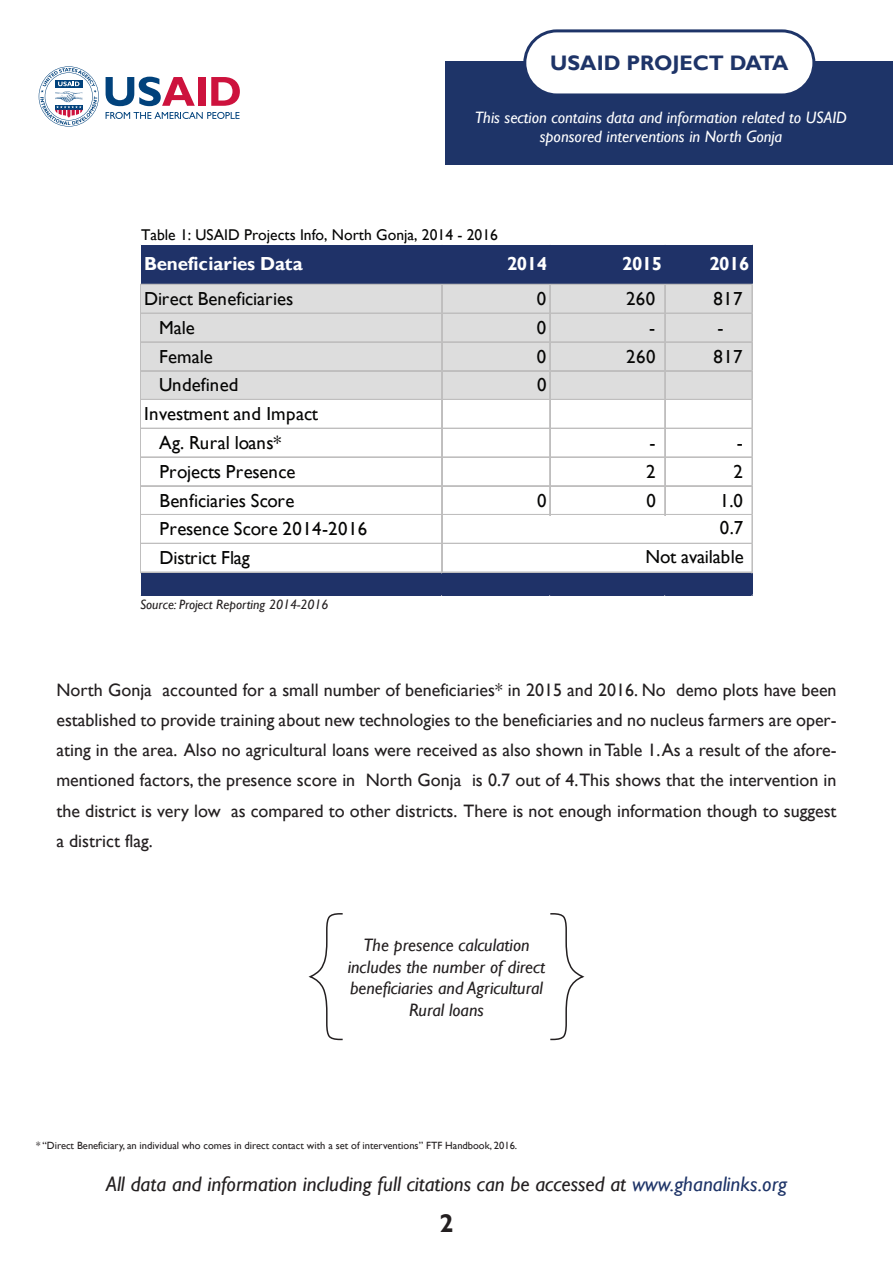
<style>
.page{position:relative;width:893px;height:1263px;background:#fff}
.page>*{position:absolute;margin:0;border:0;box-sizing:border-box;transform-origin:0 0}
.t1{font:700 25.5px "Gill Sans";color:#231f20}
.t2{font:italic 21px "Gill Sans";color:#231f20}
.t3{font:700 21px "Gill Sans";color:#1e3468}
.t4{font:18.9px/28.8px "Gill Sans";letter-spacing:-.005em;color:#050504}
.t5{font:700 18.9px "Gill Sans";letter-spacing:-.02em;color:#fff}
.t6{font:18px/30px "Gill Sans";color:#231f20;text-align:justify}
.t7{font:italic 18px/21.6px "Gill Sans";color:#231f20;text-align:center}
.t8{font:italic 16.5px/19.8px "Gill Sans";color:#fff;text-align:center}
.t9{font:15.6px "Gill Sans";color:#050504}
.t10{font:italic 13.5px "Gill Sans";color:#231f20}
.t11{font:10.5px "Gill Sans";color:#231f20}
.s1{color:#1e3468}
</style>
<div class="page">
<svg style="left:106px;top:112px;width:134px;height:7px"></svg>
<svg style="left:106px;top:77px;width:89px;height:29px"></svg>
<div style="left:198px;top:77px;width:7px;height:29px;background:#cd123d"></div>
<svg style="left:211px;top:77px;width:29px;height:29px"></svg>
<svg style="left:39px;top:66px;width:60px;height:61px"></svg>
<div style="left:446px;top:62px;width:447px;height:103px;background:#1e3468"></div>
<div style="left:525px;top:31px;width:289px;height:64px;background:#fff;border-radius:32px"></div>
<div style="left:523px;top:29px;width:292px;height:67px;border:3px solid #1e3468;border-radius:32px"></div>
<svg style="left:550px;top:913px;width:35px;height:128px"></svg>
<svg style="left:308px;top:913px;width:35px;height:128px"></svg>
<div style="left:141px;top:245px;width:612px;height:40px;background:#1f3268"></div>
<div style="left:141px;top:284px;width:612px;height:116px;background:#ddd"></div>
<div style="left:141px;top:572px;width:612px;height:24px;background:#1f3268"></div>
<hr style="left:141px;top:284px;width:612px;height:1px;background:#bfbebe">
<hr style="left:141px;top:313px;width:612px;height:1px;background:#bfbebe">
<hr style="left:141px;top:341px;width:612px;height:1px;background:#bfbebe">
<hr style="left:141px;top:342px;width:612px;height:1px;background:#bfbebe">
<hr style="left:141px;top:370px;width:612px;height:1px;background:#bfbebe">
<hr style="left:141px;top:371px;width:612px;height:1px;background:#bfbebe">
<hr style="left:141px;top:399px;width:612px;height:1px;background:#bfbebe">
<hr style="left:141px;top:428px;width:612px;height:1px;background:#bfbebe">
<hr style="left:141px;top:457px;width:612px;height:1px;background:#bfbebe">
<hr style="left:141px;top:485px;width:612px;height:1px;background:#bfbebe">
<hr style="left:141px;top:486px;width:612px;height:1px;background:#bfbebe">
<hr style="left:141px;top:514px;width:612px;height:1px;background:#bfbebe">
<hr style="left:141px;top:543px;width:612px;height:1px;background:#bfbebe">
<hr style="left:140px;top:284px;width:1px;height:289px;background:#bfbebe">
<hr style="left:441px;top:285px;width:1px;height:288px;background:#bfbebe">
<hr style="left:549px;top:285px;width:1px;height:230px;background:#bfbebe">
<hr style="left:550px;top:285px;width:1px;height:230px;background:#bfbebe">
<hr style="left:664px;top:285px;width:1px;height:230px;background:#bfbebe">
<hr style="left:665px;top:285px;width:1px;height:230px;background:#bfbebe">
<hr style="left:141px;top:572px;width:612px;height:1px;background:#bfbebe">
<hr style="left:752px;top:285px;width:1px;height:288px;background:#bfbebe">
<p class="t3" style="left:550px;top:50px;width:240px">USAID PROJECT DATA</p>
<p class="t8" style="left:475px;top:107px;width:374px">This section contains data and information related to USAID sponsored interventions in North Gonja</p>
<p class="t9" style="left:141px;top:226px;width:358px">Table 1: USAID Projects Info, North Gonja, 2014 - 2016</p>
<p class="t5" style="left:144px;top:253px;width:160px">Beneficiaries Data</p>
<p class="t5" style="left:507px;top:253px;width:42px">2014</p>
<p class="t5" style="left:622px;top:253px;width:42px">2015</p>
<p class="t5" style="left:709px;top:253px;width:42px">2016</p>
<p class="t4" style="left:144px;top:285px;width:151px">Direct Beneficiaries</p>
<p class="t4" style="left:537px;top:285px;width:11px">0</p>
<p class="t4" style="left:626px;top:285px;width:31px">260</p>
<p class="t4" style="left:713px;top:285px;width:31px">817</p>
<p class="t4" style="left:159px;top:313px;width:37px">Male</p>
<p class="t4" style="left:537px;top:313px;width:11px">0</p>
<p class="t4" style="left:649px;top:313px;width:8px">-</p>
<p class="t4" style="left:717px;top:313px;width:8px">-</p>
<p class="t4" style="left:159px;top:342px;width:55px">Female</p>
<p class="t4" style="left:537px;top:342px;width:11px">0</p>
<p class="t4" style="left:626px;top:342px;width:31px">260</p>
<p class="t4" style="left:713px;top:342px;width:31px">817</p>
<p class="t4" style="left:159px;top:371px;width:81px">Undefined</p>
<p class="t4" style="left:537px;top:371px;width:11px">0</p>
<p class="t4" style="left:159px;top:400px;width:160px;text-indent:-15px">Investment and Impact<br>Ag. Rural loans*</p>
<p class="t4" style="left:649px;top:428px;width:8px">-</p>
<p class="t4" style="left:737px;top:428px;width:8px">-</p>
<p class="t4" style="left:159px;top:457px;width:138px">Projects Presence</p>
<p class="t4" style="left:646px;top:457px;width:11px">2</p>
<p class="t4" style="left:734px;top:457px;width:11px">2</p>
<p class="t4" style="left:159px;top:486px;width:137px">Benficiaries Score</p>
<p class="t4" style="left:537px;top:486px;width:11px">0</p>
<p class="t4" style="left:646px;top:486px;width:11px">0</p>
<p class="t4" style="left:720px;top:486px;width:25px">1.0</p>
<p class="t4" style="left:160px;top:515px;width:209px">Presence Score 2014-2016<br>District Flag</p>
<p class="t4" style="left:645px;top:514px;width:100px;text-align:right">0.7<br>Not available</p>
<p class="t10" style="left:140px;top:597px;width:190px">Source: Project Reporting 2014-2016</p>
<p class="t6" style="left:56px;top:676px;width:782px">North Gonja accounted for a small number of beneficiaries* in 2015 and 2016. No demo plots have been established to provide training about new technologies to the beneficiaries and no nucleus farmers are oper&shy;ating in the area. Also no agricultural loans were received as also shown in Table 1. As a result of the afore&shy;mentioned factors, the presence score in North Gonja is 0.7 out of 4. This shows that the intervention in the district is very low as compared to other districts. There is not enough information though to suggest a district flag.</p>
<p class="t7" style="left:348px;top:934px;width:199px">The presence calculation includes the number of direct beneficiaries and Agricultural<br>Rural loans</p>
<p class="t11" style="left:36px;top:1139px;width:483px">* “Direct Beneficiary, an individual who comes in direct contact with a set of interventions” FTF Handbook, 2016.</p>
<p class="t2" style="left:106px;top:1172px;width:683px">All data and information including full citations can be accessed at <span class="s1">www.ghanalinks.org</span></p>
<h1 class="t1" style="left:439px;top:1208px;width:16px">2</h1>
</div>
